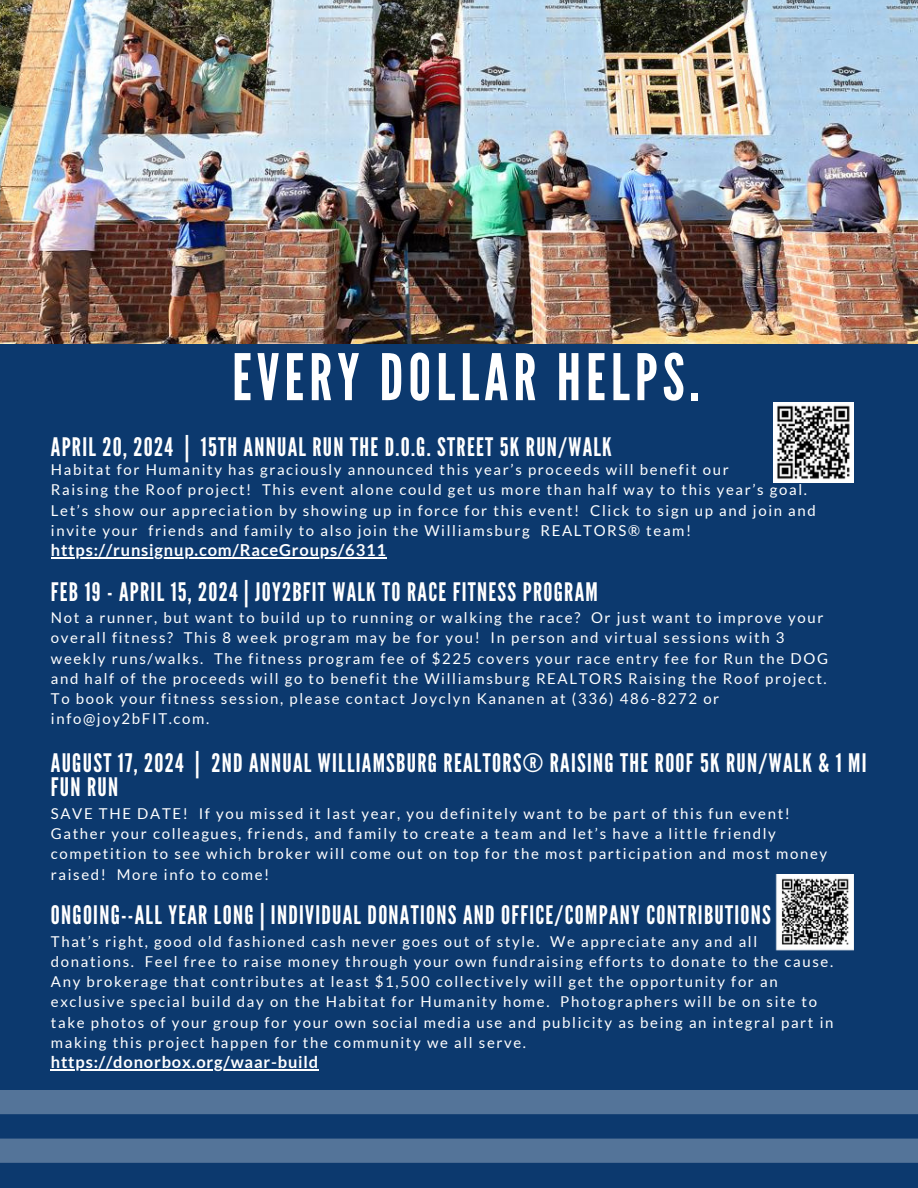
<style>
.page{position:relative;width:918px;height:1188px;background:#0c396e}
.page>*{position:absolute;margin:0;border:0;box-sizing:border-box;transform-origin:0 0}
.t1{font:64.05px "League Gothic";letter-spacing:.08em;color:#fff}
.t2{font:25.5px/24.8px "League Gothic";letter-spacing:.05em;color:#fff}
.t3{font:700 16.5px "Lato";letter-spacing:.05em;color:#fff}
.t4{font:15px/20.2px "Lato";letter-spacing:.11em;color:#fff}
</style>
<div class="page">
<img style="left:0;top:0;width:918px;height:343px">
<svg style="left:0;top:1090px;width:918px;height:73px;fill:#547499"></svg>
<img style="left:776px;top:874px;width:77px;height:77px">
<img style="left:773px;top:403px;width:80px;height:80px">
<hr style="left:51px;top:557px;width:336px;height:1px;background:#fff">
<hr style="left:51px;top:1069px;width:268px;height:1px;background:#fff">
<p class="t1" style="left:232px;top:340px;width:469px">EVERY DOLLAR HELPS.</p>
<p class="t2" style="left:51px;top:436px;width:562px">APRIL 20, 2024 | 15TH ANNUAL RUN THE D.O.G. STREET 5K RUN/WALK</p>
<h2 class="t4" style="left:51px;top:459px;width:766px">Habitat for Humanity has graciously announced this year’s proceeds will benefit our<br>Raising the Roof project! This event alone could get us more than half way to this year’s goal.<br>Let’s show our appreciation by showing up in force for this event! Click to sign up and join and invite your friends and family to also join the Williamsburg REALTORS® team!</h2>
<h2 class="t3" style="left:51px;top:540px;width:337px">https://runsignup.com/RaceGroups/6311</h2>
<h2 class="t2" style="left:51px;top:580px;width:549px">FEB 19 - APRIL 15, 2024 | JOY2BFIT WALK TO RACE FITNESS PROGRAM</h2>
<p class="t4" style="left:51px;top:607px;width:779px">Not a runner, but want to build up to running or walking the race? Or just want to improve your overall fitness? This 8 week program may be for you! In person and virtual sessions with 3 weekly runs/walks. The fitness program fee of $225 covers your race entry fee for Run the DOG and half of the proceeds will go to benefit the Williamsburg REALTORS Raising the Roof project.<br>To book your fitness session, please contact Joyclyn Kananen at (336) 486-8272 or info@joy2bFIT.com.</p>
<h3 class="t2" style="left:51px;top:751px;width:817px">AUGUST 17, 2024 | 2ND ANNUAL WILLIAMSBURG REALTORS® RAISING THE ROOF 5K RUN/WALK &amp; 1 MI<br>FUN RUN</h3>
<p class="t4" style="left:51px;top:803px;width:778px">SAVE THE DATE! If you missed it last year, you definitely want to be part of this fun event!<br>Gather your colleagues, friends, and family to create a team and let’s have a little friendly competition to see which broker will come out on top for the most participation and most money raised! More info to come!</p>
<p class="t2" style="left:51px;top:903px;width:722px">ONGOING--ALL YEAR LONG | INDIVIDUAL DONATIONS AND OFFICE/COMPANY CONTRIBUTIONS</p>
<h2 class="t4" style="left:51px;top:931px;width:784px">That’s right, good old fashioned cash never goes out of style. We appreciate any and all donations. Feel free to raise money through your own fundraising efforts to donate to the cause.<br>Any brokerage that contributes at least $1,500 collectively will get the opportunity for an exclusive special build day on the Habitat for Humanity home. Photographers will be on site to take photos of your group for your own social media use and publicity as being an integral part in making this project happen for the community we all serve.</h2>
<p class="t3" style="left:51px;top:1052px;width:269px">https://donorbox.org/waar-build</p>
</div>
